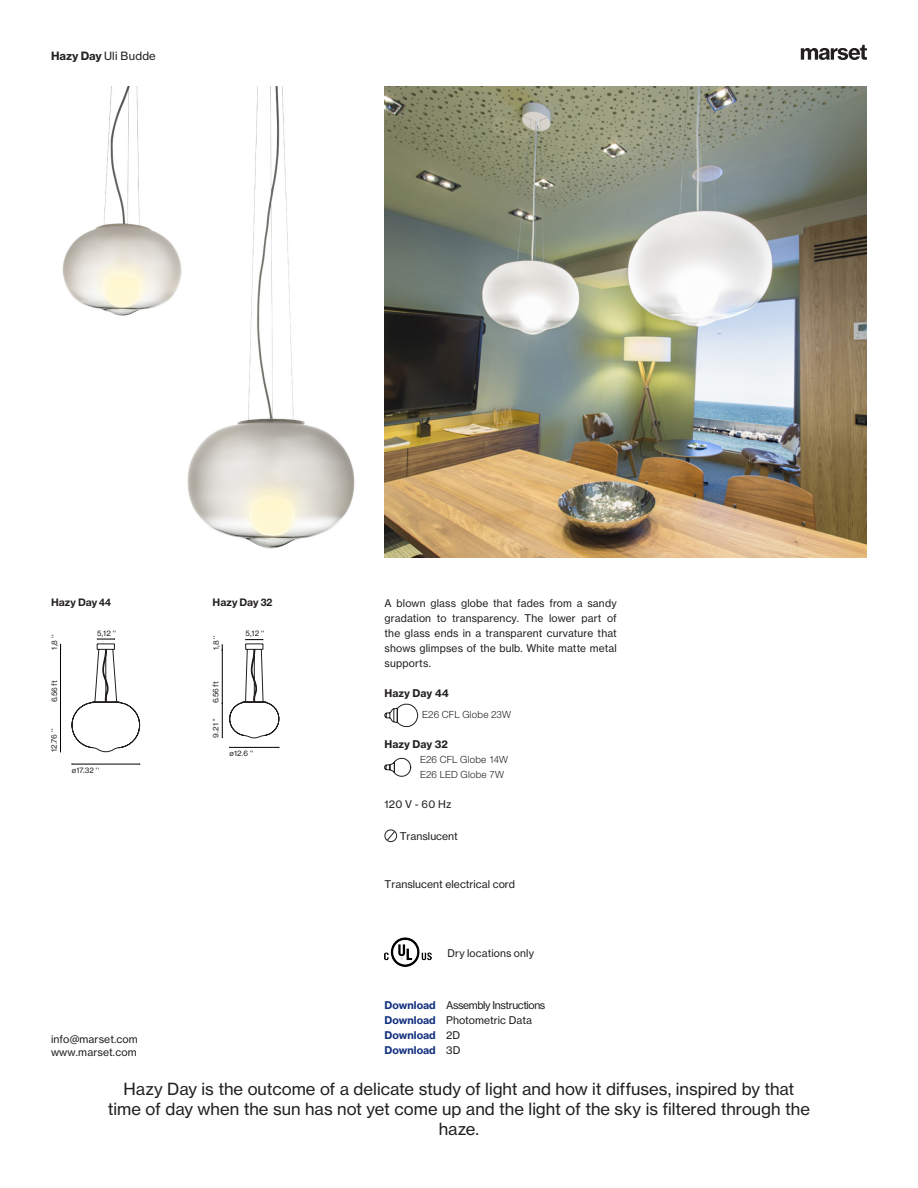
<style>
.page{position:relative;width:918px;height:1188px;background:#fff}
.page>*{position:absolute;margin:0;border:0;box-sizing:border-box;transform-origin:0 0}
.t1{font:16.5px/20.2px "N Haas Grotesk TX Pro 55 Rg";color:#231f20;text-align:center}
.t2{font:11.25px "N Haas Grotesk TX Pro 55 Rg";letter-spacing:.02em;color:#231f20}
.t3{font:10.5px/15px "N Haas Grotesk TX Pro 55 Rg";color:#231f20;text-align:justify}
.t4{font:10.5px "N Haas Grotesk TX Pro 55 Rg";letter-spacing:-.04em;color:#231f20}
.t5{font:10.5px "N Haas Grotesk TX Pro 75 Bd";color:#153280}
.t6{font:10.5px "N Haas Grotesk TX Pro 75 Bd";color:#231f20}
.nombres_ficha{font:700 10.5px "Helvetica Neue LT Std";letter-spacing:.01em;color:#231f20}
.t7{font:10.5px "N Haas Grotesk TX Pro 55 Rg";letter-spacing:.02em;color:#231f20}
.t8{font:300 9.9px "Helvetica Neue LT Std";letter-spacing:.02em;color:#231f20}
.t9{font:7.5px "N Haas Grotesk TX Pro 55 Rg";letter-spacing:.01em;color:#231f20}
.s1{font-family:"N Haas Grotesk TX Pro 75 Bd"}
.s2{font-family:"N Haas Grotesk TX Pro 75 Bd";color:#153280}
.s3{font-family:"N Haas Grotesk TX Pro 55 Rg";color:#231f20}
</style>
<div class="page">
<div style="left:385px;top:830px;width:12px;height:12px;border:1px solid #231f20;border-radius:50%"></div>
<img style="left:385px;top:86px;width:482px;height:471px">
<img style="left:63px;top:86px;width:292px;height:463px">
<svg style="left:801px;top:45px;width:66px;height:15px"></svg>
<hr style="left:230px;top:747px;width:49px;height:1px;background:#000">
<hr style="left:222px;top:703px;width:1px;height:35px;background:#000">
<hr style="left:72px;top:764px;width:68px;height:1px;background:#000">
<hr style="left:60px;top:702px;width:1px;height:50px;background:#000">
<hr style="left:222px;top:650px;width:1px;height:53px;background:#000">
<hr style="left:60px;top:649px;width:1px;height:53px;background:#000">
<svg style="left:386px;top:831px;width:10px;height:10px"></svg>
<svg style="left:384px;top:703px;width:34px;height:25px"></svg>
<svg style="left:384px;top:757px;width:27px;height:20px"></svg>
<img style="left:385px;top:938px;width:47px;height:29px">
<svg style="left:72px;top:639px;width:68px;height:114px"></svg>
<svg style="left:229px;top:639px;width:50px;height:99px"></svg>
<p class="t2" style="left:51px;top:49px;width:106px"><span class="s1">Hazy Day</span> Uli Budde</p>
<p class="nombres_ficha" style="left:51px;top:596px;width:62px">Hazy Day 44</p>
<p class="nombres_ficha" style="left:212px;top:596px;width:61px">Hazy Day 32</p>
<p class="t9" style="left:50px;top:650px;width:16px;rotate:-90deg">1,8 ‘‘</p>
<p class="t9" style="left:97px;top:629px;width:20px">5,12 ‘‘</p>
<p class="t9" style="left:211px;top:650px;width:16px;rotate:-90deg">1,8 ‘‘</p>
<p class="t9" style="left:246px;top:629px;width:20px">5,12 ‘‘</p>
<p class="t9" style="left:50px;top:702px;width:23px;rotate:-90deg">6.56 ft</p>
<p class="t9" style="left:211px;top:703px;width:23px;rotate:-90deg">6.56 ft</p>
<p class="t9" style="left:50px;top:752px;width:25px;rotate:-90deg">12.76 ‘‘</p>
<p class="t9" style="left:72px;top:766px;width:29px">ø17.32 ‘‘</p>
<p class="t9" style="left:211px;top:738px;width:21px;rotate:-90deg">9.21 ‘‘</p>
<p class="t9" style="left:229px;top:749px;width:25px">ø12.6 ‘‘</p>
<p class="t3" style="left:51px;top:1031px;width:88px">info@marset.com</p>
<p class="t3" style="left:51px;top:1045px;width:87px">www.marset.com</p>
<p class="t3" style="left:385px;top:596px;width:234px">A blown glass globe that fades from a sandy gradation to transparency. The lower part of the glass ends in a transparent curvature that shows glimpses of the bulb. White matte metal supports.</p>
<p class="t6" style="left:385px;top:687px;width:66px">Hazy Day 44</p>
<p class="t8" style="left:422px;top:709px;width:90px">E26 CFL Globe 23W</p>
<p class="t6" style="left:385px;top:738px;width:65px">Hazy Day 32</p>
<p class="t8" style="left:420px;top:754px;width:90px">E26 CFL Globe 14W</p>
<p class="t8" style="left:420px;top:769px;width:85px">E26 LED Globe 7W</p>
<p class="t3" style="left:385px;top:797px;width:68px">120 V - 60 Hz</p>
<p class="t3" style="left:400px;top:828px;width:60px">Translucent</p>
<p class="t3" style="left:385px;top:876px;width:132px">Translucent electrical cord</p>
<p class="t7" style="left:447px;top:946px;width:88px">Dry locations only</p>
<p class="t4" style="left:385px;top:999px;width:162px"><span class="s2">Download</span> Assembly Instructions</p>
<p class="t3" style="left:385px;top:1013px;width:149px"><span class="s2">Download</span> Photometric Data</p>
<p class="t5" style="left:385px;top:1029px;width:77px">Download <span class="s3">2D</span></p>
<p class="t5" style="left:385px;top:1044px;width:77px">Download <span class="s3">3D</span></p>
<p class="t1" style="left:108px;top:1078px;width:704px">Hazy Day is the outcome of a delicate study of light and how it diffuses, inspired by that time of day when the sun has not yet come up and the light of the sky is filtered through the haze.</p>
</div>
